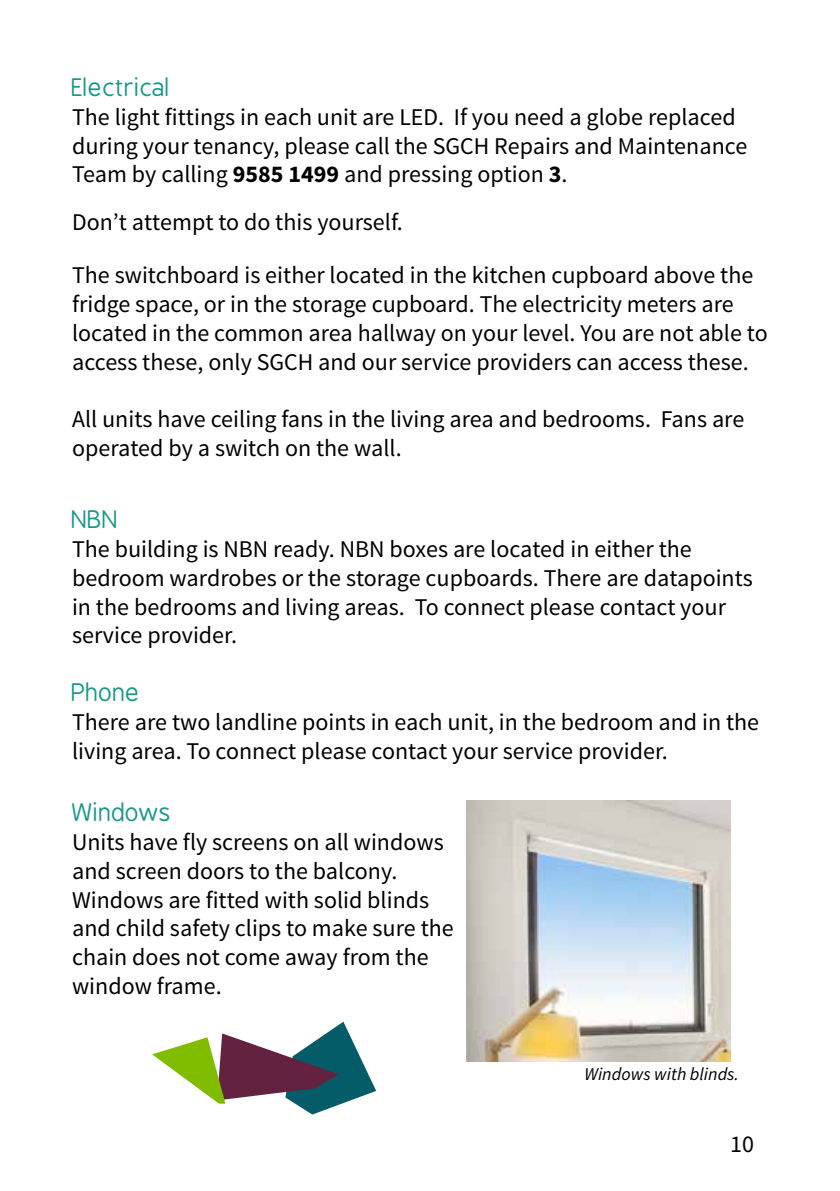
<style>
.page{position:relative;width:840px;height:1191px;background:#fff}
.page>*{position:absolute;margin:0;border:0;box-sizing:border-box;transform-origin:0 0}
.t1{font:24px/28.8px "Source Sans Pro";color:#000}
.t2{font:24px "B Preplay";color:#18988b}
.t3{font:italic 18px "Source Sans Pro";color:#000}
.s1{font-weight:700}
</style>
<div class="page">
<img style="left:466px;top:800px;width:264px;height:261px">
<svg style="left:152px;top:1021px;width:224px;height:93px"></svg>
<p class="t2" style="left:72px;top:75px;width:100px">Electrical</p>
<p class="t1" style="left:72px;top:103px;width:676px">The light fittings in each unit are LED. If you need a globe replaced during your tenancy, please call the SGCH Repairs and Maintenance<br>Team by calling <span class="s1">9585 1499</span> and pressing option <span class="s1">3</span>.</p>
<p class="t1" style="left:72px;top:196px;width:682px;line-height:52.8px">Don’t attempt to do this yourself.<br>The switchboard is either located in the kitchen cupboard above the</p>
<p class="t1" style="left:72px;top:290px;width:697px">fridge space, or in the storage cupboard. The electricity meters are located in the common area hallway on your level. You are not able to access these, only SGCH and our service providers can access these.</p>
<p class="t1" style="left:72px;top:405px;width:673px">All units have ceiling fans in the living area and bedrooms. Fans are operated by a switch on the wall.</p>
<p class="t2" style="left:72px;top:507px;width:48px">NBN</p>
<p class="t1" style="left:72px;top:535px;width:682px">The building is NBN ready. NBN boxes are located in either the bedroom wardrobes or the storage cupboards. There are datapoints in the bedrooms and living areas. To connect please contact your service provider.</p>
<p class="t2" style="left:72px;top:679px;width:70px">Phone</p>
<p class="t1" style="left:72px;top:708px;width:688px">There are two landline points in each unit, in the bedroom and in the living area. To connect please contact your service provider.</p>
<p class="t2" style="left:72px;top:799px;width:101px">Windows</p>
<p class="t1" style="left:72px;top:828px;width:383px">Units have fly screens on all windows and screen doors to the balcony.<br>Windows are fitted with solid blinds and child safety clips to make sure the chain does not come away from the window frame.</p>
<p class="t3" style="left:584px;top:1063px;width:156px">Windows with blinds.</p>
<p class="t1" style="left:729px;top:1130px;width:25px">10</p>
</div>
